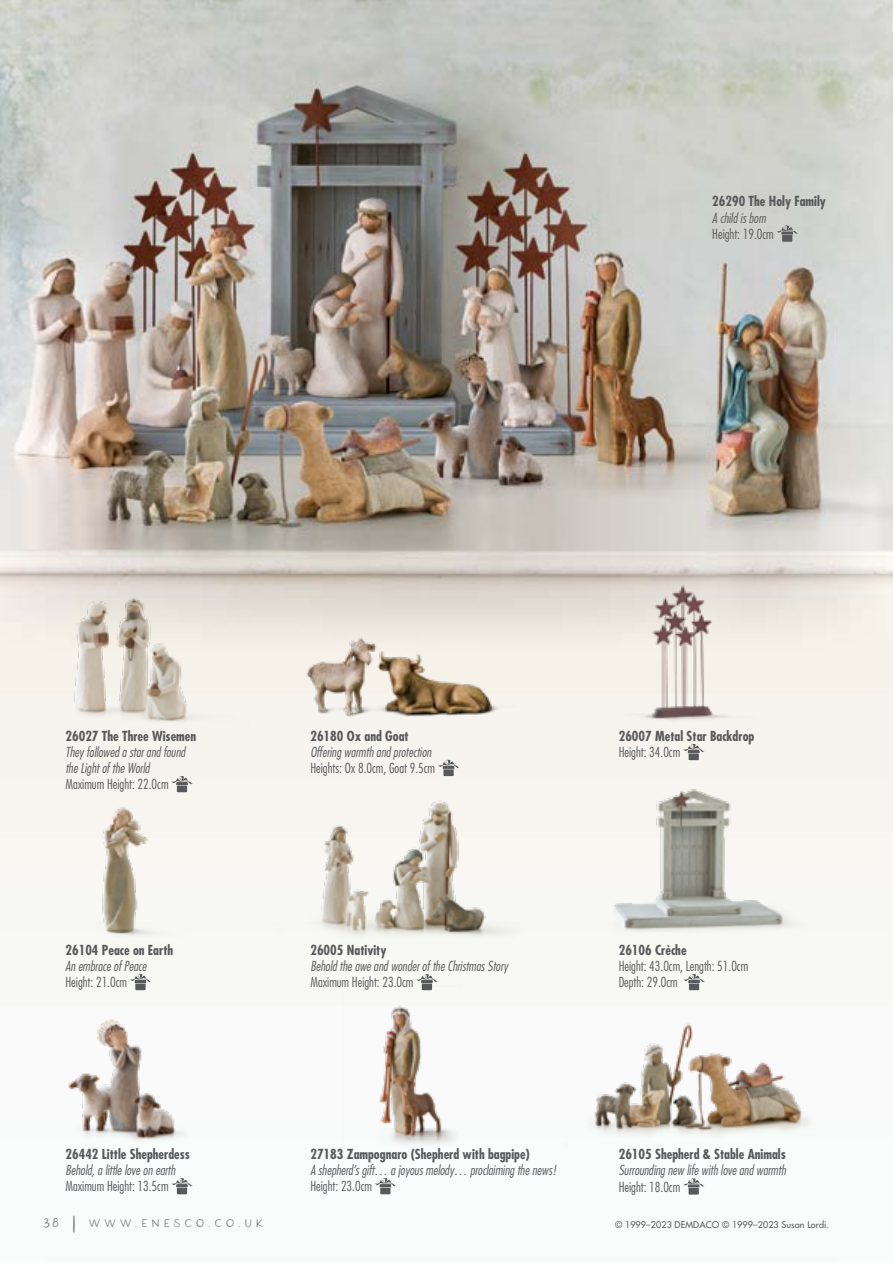
<style>
.page{position:relative;width:893px;height:1263px;background:#fff}
.page>*{position:absolute;margin:0;border:0;box-sizing:border-box;transform-origin:0 0}
.t1{font:18px "California Dreamer Sans";letter-spacing:.15em;color:#797a7d}
.t2{font:italic 300 condensed 13.5px/16.2px "Futura";color:#58595b}
.t3{font:700 condensed 13.5px "Futura";color:#58595b}
.t4{font:300 condensed 13.5px/16.2px "Futura";color:#58595b}
.t5{font:9px "Futura";letter-spacing:.01em;color:#58595b}
.s1{color:#696a6d}
.s2{font-size:27px;color:#696a6d}
</style>
<div class="page">
<img style="left:0;top:0;width:893px;height:1195px">
<img style="left:264px;top:776px;width:283px;height:182px">
<img style="left:609px;top:579px;width:151px;height:152px">
<img style="left:9px;top:557px;width:241px;height:189px">
<img style="left:43px;top:799px;width:155px;height:156px">
<img style="left:564px;top:1015px;width:295px;height:161px">
<img style="left:588px;top:763px;width:216px;height:199px">
<img style="left:259px;top:604px;width:283px;height:136px">
<img style="left:55px;top:987px;width:137px;height:161px">
<img style="left:343px;top:985px;width:119px;height:164px">
<svg style="left:683px;top:744px;width:22px;height:16px"></svg>
<svg style="left:416px;top:974px;width:22px;height:16px"></svg>
<svg style="left:171px;top:776px;width:22px;height:16px"></svg>
<svg style="left:683px;top:974px;width:22px;height:16px"></svg>
<svg style="left:438px;top:760px;width:21px;height:16px"></svg>
<svg style="left:171px;top:1178px;width:22px;height:16px"></svg>
<svg style="left:375px;top:1178px;width:21px;height:16px"></svg>
<svg style="left:683px;top:1178px;width:22px;height:16px"></svg>
<svg style="left:130px;top:974px;width:21px;height:16px"></svg>
<svg style="left:777px;top:225px;width:21px;height:17px"></svg>
<p class="t3" style="left:712px;top:193px;width:115px">26290 The Holy Family</p>
<p class="t2" style="left:712px;top:209px;width:55px">A child is born</p>
<p class="t4" style="left:712px;top:225px;width:63px">Height: 19.0cm</p>
<p class="t3" style="left:65px;top:727px;width:132px">26027 The Three Wisemen</p>
<p class="t2" style="left:65px;top:743px;width:121px">They followed a star and found the Light of the World</p>
<p class="t4" style="left:65px;top:776px;width:105px">Maximum Height: 22.0cm</p>
<p class="t3" style="left:65px;top:941px;width:109px">26104 Peace on Earth</p>
<p class="t2" style="left:65px;top:958px;width:83px">An embrace of Peace</p>
<p class="t4" style="left:65px;top:974px;width:63px">Height: 21.0cm</p>
<p class="t3" style="left:65px;top:1145px;width:126px">26442 Little Shepherdess</p>
<p class="t2" style="left:65px;top:1162px;width:111px">Behold, a little love on earth</p>
<p class="t4" style="left:65px;top:1178px;width:105px">Maximum Height: 13.5cm</p>
<p class="t3" style="left:310px;top:727px;width:100px">26180 Ox and Goat</p>
<p class="t2" style="left:310px;top:743px;width:122px">Offering warmth and protection</p>
<p class="t4" style="left:310px;top:760px;width:126px">Heights: Ox 8.0cm, Goat 9.5cm</p>
<p class="t3" style="left:619px;top:727px;width:137px">26007 Metal Star Backdrop</p>
<p class="t4" style="left:619px;top:744px;width:63px">Height: 34.0cm</p>
<p class="t3" style="left:310px;top:941px;width:78px">26005 Nativity</p>
<p class="t2" style="left:310px;top:958px;width:199px">Behold the awe and wonder of the Christmas Story</p>
<p class="t4" style="left:310px;top:974px;width:105px">Maximum Height: 23.0cm</p>
<p class="t3" style="left:619px;top:941px;width:69px">26106 Crèche</p>
<p class="t4" style="left:619px;top:958px;width:131px">Height: 43.0cm, Length: 51.0cm<br>Depth: 29.0cm</p>
<p class="t3" style="left:310px;top:1145px;width:221px">27183 Zampognaro (Shepherd with bagpipe)</p>
<p class="t2" style="left:310px;top:1162px;width:248px">A shepherd’s gift… a joyous melody… proclaiming the news!</p>
<p class="t4" style="left:310px;top:1178px;width:63px">Height: 23.0cm</p>
<p class="t3" style="left:619px;top:1145px;width:169px">26105 Shepherd &amp; Stable Animals</p>
<p class="t2" style="left:619px;top:1162px;width:169px">Surrounding new life with love and warmth</p>
<p class="t4" style="left:619px;top:1178px;width:63px">Height: 18.0cm</p>
<h1 class="t1" style="left:43px;top:1206px;width:223px"><span class="s1">38</span> <span class="s2">|</span> WWW.ENESCO.CO.UK</h1>
<p class="t5" style="left:615px;top:1218px;width:216px">© 1999–2023 DEMDACO © 1999–2023 Susan Lordi.</p>
</div>
